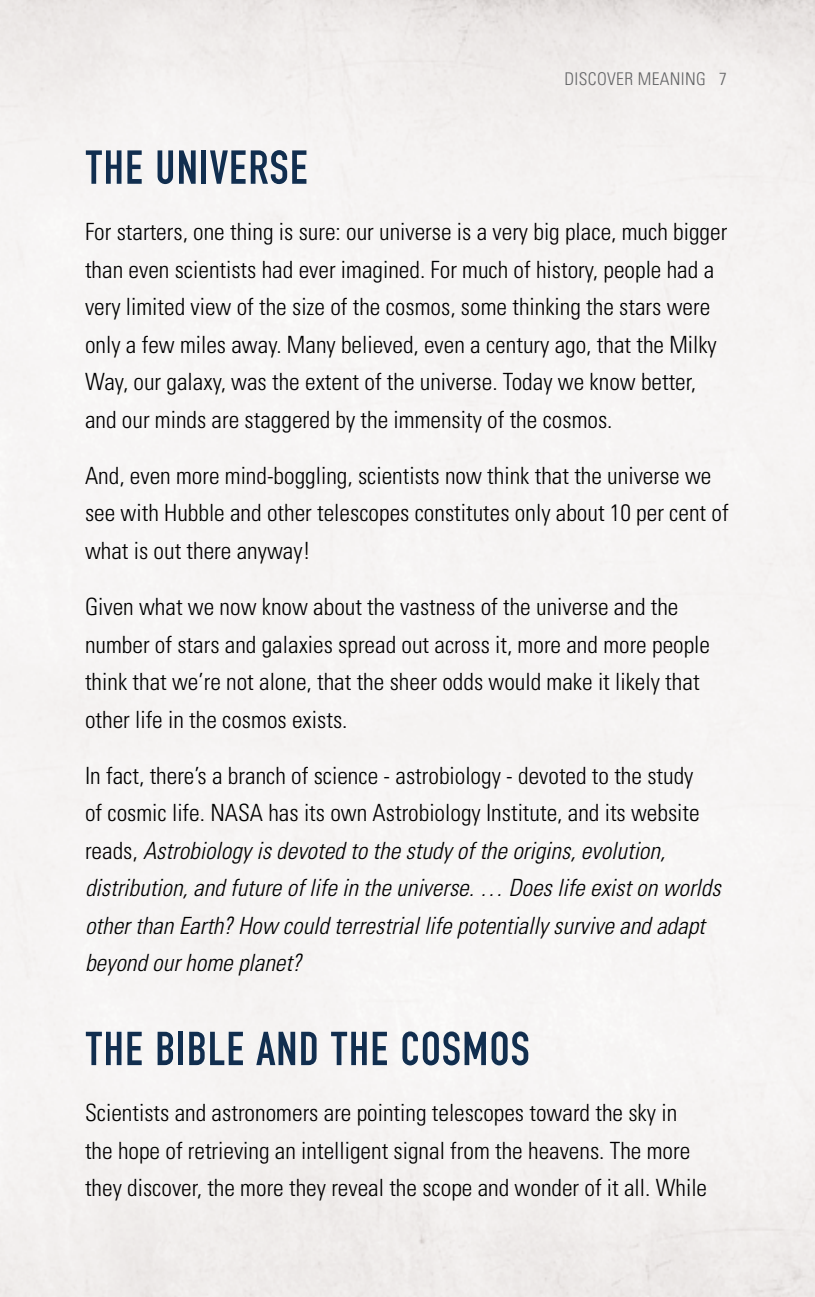
<style>
.page{position:relative;width:815px;height:1297px;background:#fff}
.page>*{position:absolute;margin:0;border:0;box-sizing:border-box;transform-origin:0 0}
.t1{font:50px "Fette Eng D";letter-spacing:.015em;color:#112e4f}
.t2{font:300 condensed 23.75px/37.5px "Univers";color:#000}
.t3{font:italic 300 condensed 23.75px/37.5px "Univers";color:#000}
.t4{font:300 condensed 17.5px "Univers";letter-spacing:.02em;color:#636466}
.s1{font-style:normal}
</style>
<div class="page">
<p class="t4" style="left:565px;top:68px;width:164px">DISCOVER MEANING 7</p>
<h1 class="t1" style="left:85px;top:141px;width:225px">THE UNIVERSE</h1>
<p class="t2" style="left:85px;top:213px;width:644px">For starters, one thing is sure: our universe is a very big place, much bigger than even scientists had ever imagined. For much of history, people had a very limited view of the size of the cosmos, some thinking the stars were only a few miles away. Many believed, even a century ago, that the Milky Way, our galaxy, was the extent of the universe. Today we know better, and our minds are staggered by the immensity of the cosmos.</p>
<p class="t2" style="left:85px;top:457px;width:645px">And, even more mind-boggling, scientists now think that the universe we see with Hubble and other telescopes constitutes only about 10 per cent of what is out there anyway!</p>
<p class="t2" style="left:85px;top:588px;width:627px">Given what we now know about the vastness of the universe and the number of stars and galaxies spread out across it, more and more people think that we’re not alone, that the sheer odds would make it likely that other life in the cosmos exists.</p>
<p class="t3" style="left:85px;top:757px;width:637px"><span class="s1">In fact, there’s a branch of science - astrobiology - devoted to the study<br>of cosmic life. NASA has its own Astrobiology Institute, and its website reads,</span> Astrobiology is devoted to the study of the origins, evolution, distribution, and future of life in the universe. … Does life exist on worlds other than Earth? How could terrestrial life potentially survive and adapt beyond our home planet?</p>
<h1 class="t1" style="left:85px;top:1022px;width:446px">THE BIBLE AND THE COSMOS</h1>
<p class="t2" style="left:85px;top:1094px;width:624px">Scientists and astronomers are pointing telescopes toward the sky in the hope of retrieving an intelligent signal from the heavens. The more they discover, the more they reveal the scope and wonder of it all. While</p>
</div>
